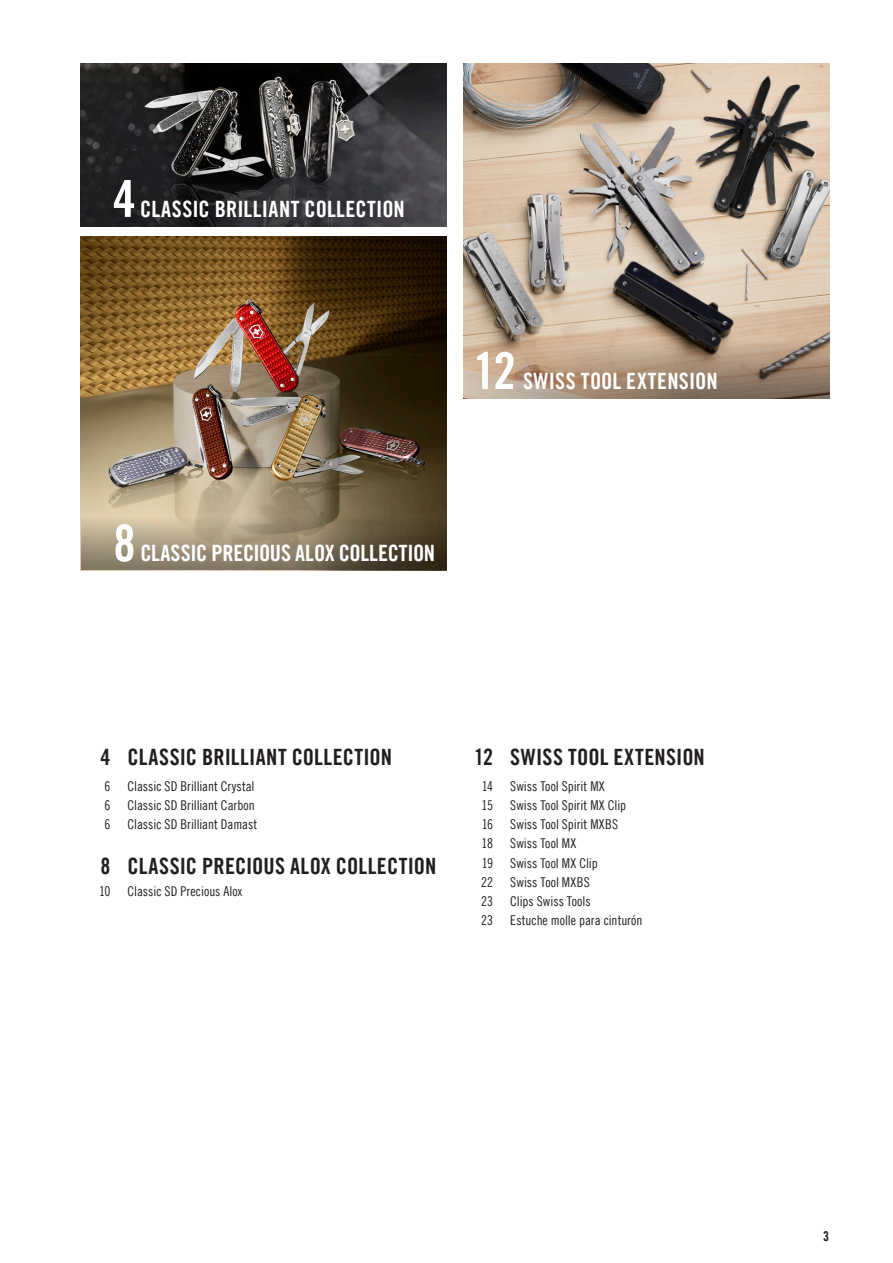
<style>
.page{position:relative;width:893px;height:1263px;background:#fff}
.page>*{position:absolute;margin:0;border:0;box-sizing:border-box;transform-origin:0 0}
.t1{font:51px "Trade Gothic LT Com Bd Cn 20";color:#fff}
.t2{font:22.5px "Trade Gothic LT Com Bd Cn 20";letter-spacing:.01em;color:#231f20}
.t3{font:22.5px "Trade Gothic LT Com Bd Cn 20";letter-spacing:.005em;color:#fff}
.t4{font:22.5px "Trade Gothic LT Com Bd Cn 20";letter-spacing:-.015em;color:#fff}
.t5{font:13.5px "Trade Gothic LT Com Cn 18";color:#231f20}
.t6{font:13.5px "Trade Gothic LT Com Bd Cn 20";color:#231f20}
</style>
<div class="page">
<img style="left:463px;top:64px;width:366px;height:268px">
<img style="left:81px;top:64px;width:365px;height:162px">
<svg style="left:463px;top:332px;width:366px;height:67px;background:#aa917b"></svg>
<img style="left:81px;top:236px;width:365px;height:335px">
<svg style="left:81px;top:510px;width:365px;height:59px;background:#8d7f66"></svg>
<h1 class="t1" style="left:113px;top:168px;width:24px">4</h1>
<h2 class="t3" style="left:140px;top:195px;width:266px">CLASSIC BRILLIANT COLLECTION</h2>
<h1 class="t1" style="left:473px;top:340px;width:44px">12</h1>
<h2 class="t3" style="left:523px;top:367px;width:196px">SWISS TOOL EXTENSION</h2>
<h1 class="t1" style="left:113px;top:512px;width:24px">8</h1>
<h2 class="t4" style="left:140px;top:540px;width:296px">CLASSIC PRECIOUS ALOX COLLECTION</h2>
<h2 class="t2" style="left:101px;top:743px;width:293px">4 CLASSIC BRILLIANT COLLECTION</h2>
<p class="t5" style="left:105px;top:778px;width:7px">6</p>
<p class="t5" style="left:128px;top:778px;width:128px">Classic SD Brilliant Crystal</p>
<p class="t5" style="left:105px;top:797px;width:7px">6</p>
<p class="t5" style="left:128px;top:797px;width:129px">Classic SD Brilliant Carbon</p>
<p class="t5" style="left:105px;top:816px;width:7px">6</p>
<p class="t5" style="left:128px;top:816px;width:131px">Classic SD Brilliant Damast</p>
<h2 class="t2" style="left:101px;top:852px;width:337px">8 CLASSIC PRECIOUS ALOX COLLECTION</h2>
<p class="t5" style="left:99px;top:883px;width:13px">10</p>
<p class="t5" style="left:128px;top:883px;width:116px">Classic SD Precious Alox</p>
<h2 class="t2" style="left:474px;top:743px;width:232px">12 SWISS TOOL EXTENSION</h2>
<p class="t5" style="left:482px;top:778px;width:13px">14</p>
<p class="t5" style="left:510px;top:778px;width:96px">Swiss Tool Spirit MX</p>
<p class="t5" style="left:482px;top:797px;width:13px">15</p>
<p class="t5" style="left:510px;top:797px;width:117px">Swiss Tool Spirit MX Clip</p>
<p class="t5" style="left:482px;top:816px;width:13px">16</p>
<p class="t5" style="left:510px;top:816px;width:109px">Swiss Tool Spirit MXBS</p>
<p class="t5" style="left:482px;top:835px;width:13px">18</p>
<p class="t5" style="left:510px;top:835px;width:68px">Swiss Tool MX</p>
<p class="t5" style="left:482px;top:855px;width:13px">19</p>
<p class="t5" style="left:510px;top:855px;width:89px">Swiss Tool MX Clip</p>
<p class="t5" style="left:481px;top:874px;width:14px">22</p>
<p class="t5" style="left:510px;top:874px;width:81px">Swiss Tool MXBS</p>
<p class="t5" style="left:481px;top:893px;width:13px">23</p>
<p class="t5" style="left:510px;top:893px;width:82px">Clips Swiss Tools</p>
<p class="t5" style="left:481px;top:912px;width:13px">23</p>
<p class="t5" style="left:510px;top:912px;width:134px">Estuche molle para cinturón</p>
<p class="t6" style="left:823px;top:1227px;width:7px">3</p>
</div>
